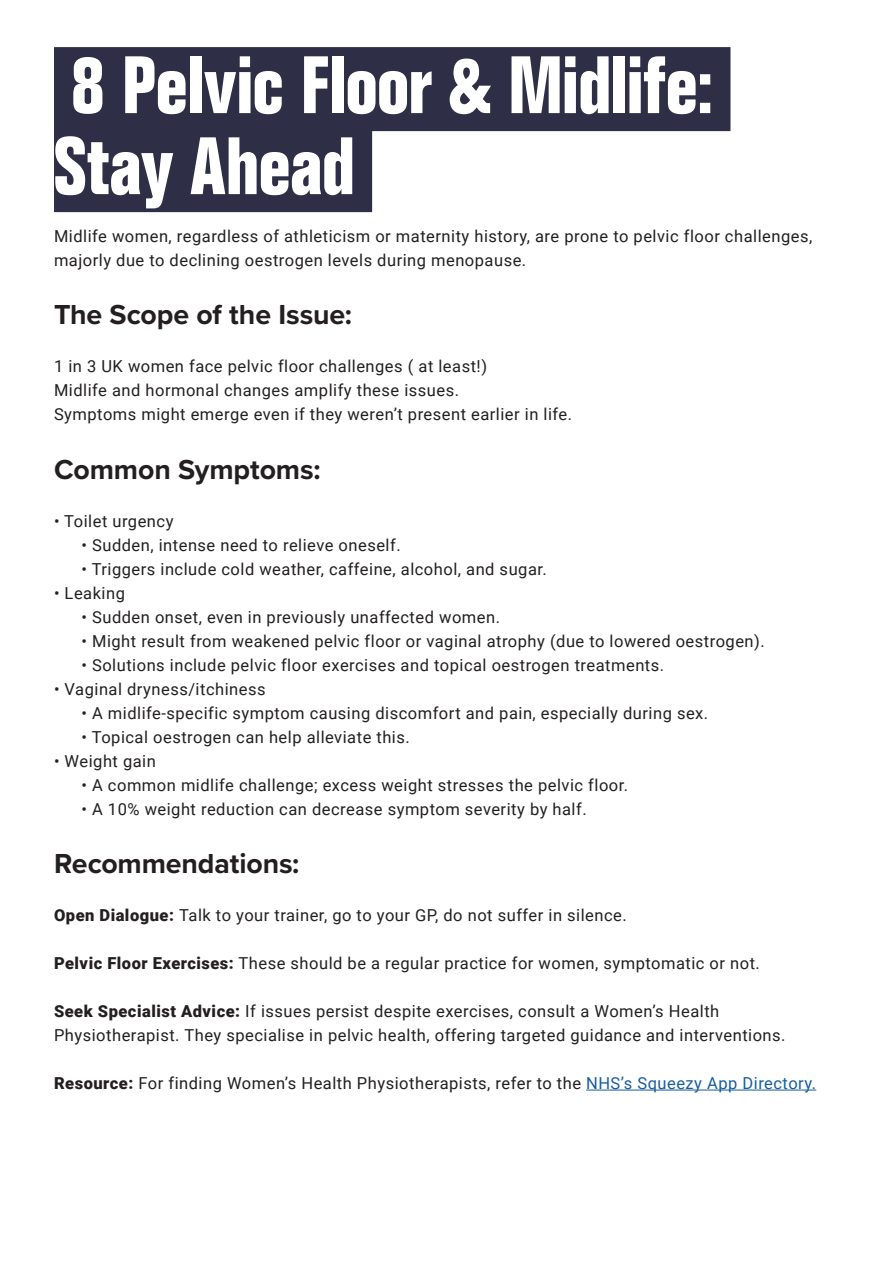
<style>
.page{position:relative;width:893px;height:1263px;background:#fff}
.page>*{position:absolute;margin:0;border:0;box-sizing:border-box;transform-origin:0 0}
.t1{font:700 condensed 79.5px "Folio Std";letter-spacing:-.01em;color:#fff}
.t2{font:700 28.5px "Proxima Nova";letter-spacing:-.005em;color:#231f20}
.body{font:16.5px "Roboto";letter-spacing:.03em;color:#231f20}
.s1{font-weight:900}
.s2{color:#175d9e}
</style>
<div class="page">
<hr style="left:892px;top:0;width:1px;height:1263px;background:#d5d5da">
<div style="left:54px;top:47px;width:676px;height:84px;background:#2e2e46"></div>
<div style="left:54px;top:128px;width:318px;height:84px;background:#2e2e46"></div>
<hr style="left:586px;top:1090px;width:230px;height:1px;background:#175d9e">
<p class="t1" style="left:71px;top:41px;width:644px">8 Pelvic Floor &amp; Midlife:</p>
<p class="t1" style="left:54px;top:122px;width:303px">Stay Ahead</p>
<p class="body" style="left:54px;top:225px;width:760px">Midlife women, regardless of athleticism or maternity history, are prone to pelvic floor challenges,</p>
<p class="body" style="left:54px;top:249px;width:474px">majorly due to declining oestrogen levels during menopause.</p>
<h2 class="t2" style="left:54px;top:294px;width:299px">The Scope of the Issue:</h2>
<p class="body" style="left:54px;top:355px;width:435px">1 in 3 UK women face pelvic floor challenges ( at least!)</p>
<p class="body" style="left:54px;top:379px;width:407px">Midlife and hormonal changes amplify these issues.</p>
<p class="body" style="left:54px;top:403px;width:520px">Symptoms might emerge even if they weren’t present earlier in life.</p>
<h2 class="t2" style="left:54px;top:448px;width:268px">Common Symptoms:</h2>
<p class="body" style="left:54px;top:509px;width:121px">• Toilet urgency</p>
<p class="body" style="left:82px;top:533px;width:321px">• Sudden, intense need to relieve oneself.</p>
<p class="body" style="left:82px;top:557px;width:467px">• Triggers include cold weather, caffeine, alcohol, and sugar.</p>
<p class="body" style="left:54px;top:581px;width:72px">• Leaking</p>
<p class="body" style="left:82px;top:605px;width:420px">• Sudden onset, even in previously unaffected women.</p>
<p class="body" style="left:82px;top:629px;width:685px">• Might result from weakened pelvic floor or vaginal atrophy (due to lowered oestrogen).</p>
<p class="body" style="left:82px;top:653px;width:584px">• Solutions include pelvic floor exercises and topical oestrogen treatments.</p>
<p class="body" style="left:54px;top:677px;width:213px">• Vaginal dryness/itchiness</p>
<p class="body" style="left:82px;top:701px;width:628px">• A midlife-specific symptom causing discomfort and pain, especially during sex.</p>
<p class="body" style="left:82px;top:725px;width:330px">• Topical oestrogen can help alleviate this.</p>
<p class="body" style="left:54px;top:749px;width:103px">• Weight gain</p>
<p class="body" style="left:82px;top:773px;width:548px">• A common midlife challenge; excess weight stresses the pelvic floor.</p>
<p class="body" style="left:82px;top:797px;width:507px">• A 10% weight reduction can decrease symptom severity by half.</p>
<h2 class="t2" style="left:54px;top:842px;width:247px">Recommendations:</h2>
<p class="body" style="left:54px;top:903px;width:574px"><span class="s1">Open Dialogue:</span> Talk to your trainer, go to your GP, do not suffer in silence.</p>
<p class="body" style="left:54px;top:951px;width:707px"><span class="s1">Pelvic Floor Exercises:</span> These should be a regular practice for women, symptomatic or not.</p>
<p class="body" style="left:54px;top:999px;width:667px"><span class="s1">Seek Specialist Advice:</span> If issues persist despite exercises, consult a Women’s Health</p>
<p class="body" style="left:54px;top:1023px;width:733px">Physiotherapist. They specialise in pelvic health, offering targeted guidance and interventions.</p>
<p class="body" style="left:54px;top:1071px;width:764px"><span class="s1">Resource:</span> For finding Women’s Health Physiotherapists, refer to the <span class="s2">NHS’s Squeezy App Directory.</span></p>
</div>
